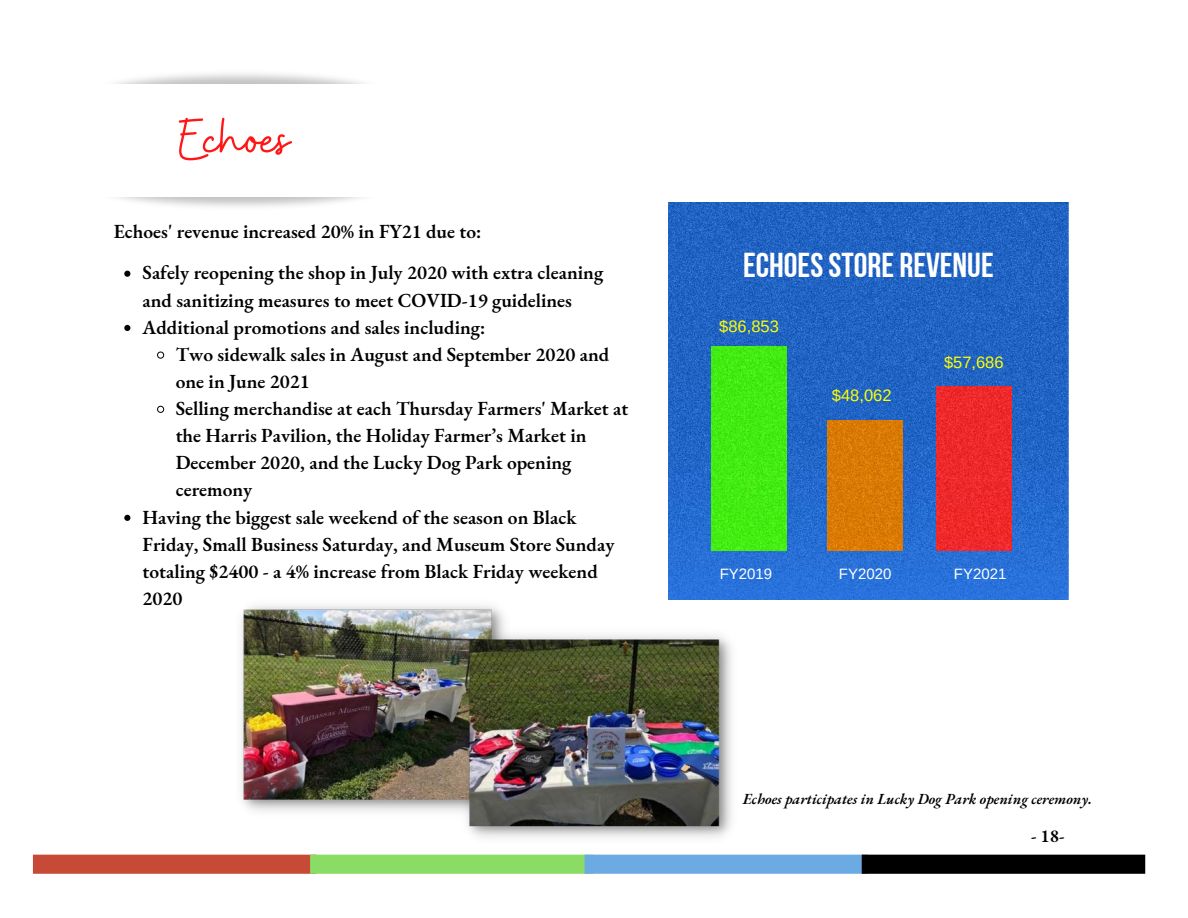
<style>
.page{position:relative;width:1188px;height:918px;background:#fff}
.page>*{position:absolute;margin:0;border:0;box-sizing:border-box;transform-origin:0 0}
.t1{font:59.25px "Buffalo";color:#ff1616}
.t2{font:34.5px "Bebas Neue Cyrillic";color:#fff}
.t3{font:600 19.5px/27.2px "EB Garamond";color:#000}
.t4{font:600 18px "EB Garamond";color:#000}
.t5{font:16.5px "Arimo";color:#ff0}
.t6{font:italic 600 15px "EB Garamond";color:#000}
.t7{font:15px "Arimo";color:#fff}
</style>
<div class="page">
<div style="left:33px;top:855px;width:283px;height:19px;background:#c74a37"></div>
<div style="left:310px;top:855px;width:284px;height:19px;background:#8bdc64"></div>
<div style="left:585px;top:855px;width:283px;height:19px;background:#6caae4"></div>
<div style="left:862px;top:855px;width:283px;height:19px;background:#000"></div>
<img style="left:669px;top:203px;width:399px;height:397px">
<img style="left:711px;top:347px;width:76px;height:203px">
<img style="left:828px;top:421px;width:75px;height:129px">
<img style="left:936px;top:386px;width:76px;height:164px">
<img style="left:241px;top:605px;width:264px;height:207px">
<img style="left:459px;top:625px;width:273px;height:213px">
<svg style="left:124px;top:271px;width:6px;height:6px"></svg>
<svg style="left:124px;top:325px;width:6px;height:6px"></svg>
<svg style="left:157px;top:351px;width:8px;height:8px"></svg>
<svg style="left:157px;top:405px;width:8px;height:8px"></svg>
<svg style="left:124px;top:515px;width:6px;height:6px"></svg>
<h1 class="t1" style="left:179px;top:101px;width:112px">Echoes</h1>
<p class="t3" style="left:114px;top:218px;width:369px">Echoes' revenue increased 20% in FY21 due to:</p>
<p class="t3" style="left:143px;top:259px;width:462px">Safely reopening the shop in July 2020 with extra cleaning and sanitizing measures to meet COVID-19 guidelines<br>Additional promotions and sales including:</p>
<p class="t3" style="left:176px;top:340px;width:435px">Two sidewalk sales in August and September 2020 and</p>
<p class="t3" style="left:176px;top:367px;width:136px">one in June 2021</p>
<p class="t3" style="left:176px;top:395px;width:454px">Selling merchandise at each Thursday Farmers' Market at</p>
<p class="t3" style="left:176px;top:422px;width:412px">the Harris Pavilion, the Holiday Farmer’s Market in</p>
<p class="t3" style="left:176px;top:449px;width:397px">December 2020, and the Lucky Dog Park opening</p>
<p class="t3" style="left:176px;top:476px;width:78px">ceremony</p>
<p class="t3" style="left:143px;top:503px;width:435px">Having the biggest sale weekend of the season on Black</p>
<p class="t3" style="left:143px;top:530px;width:473px">Friday, Small Business Saturday, and Museum Store Sunday</p>
<p class="t3" style="left:143px;top:557px;width:457px">totaling $2400 - a 4% increase from Black Friday weekend</p>
<p class="t3" style="left:143px;top:584px;width:42px">2020</p>
<h2 class="t2" style="left:743px;top:251px;width:252px">ECHOES STORE REVENUE</h2>
<p class="t5" style="left:719px;top:317px;width:61px">$86,853</p>
<p class="t5" style="left:832px;top:386px;width:61px">$48,062</p>
<p class="t5" style="left:944px;top:354px;width:61px">$57,686</p>
<p class="t7" style="left:720px;top:565px;width:54px">FY2019</p>
<p class="t7" style="left:839px;top:565px;width:54px">FY2020</p>
<p class="t7" style="left:954px;top:565px;width:54px">FY2021</p>
<p class="t6" style="left:743px;top:788px;width:350px">Echoes participates in Lucky Dog Park opening ceremony.</p>
<p class="t4" style="left:1031px;top:824px;width:35px">- 18-</p>
</div>
